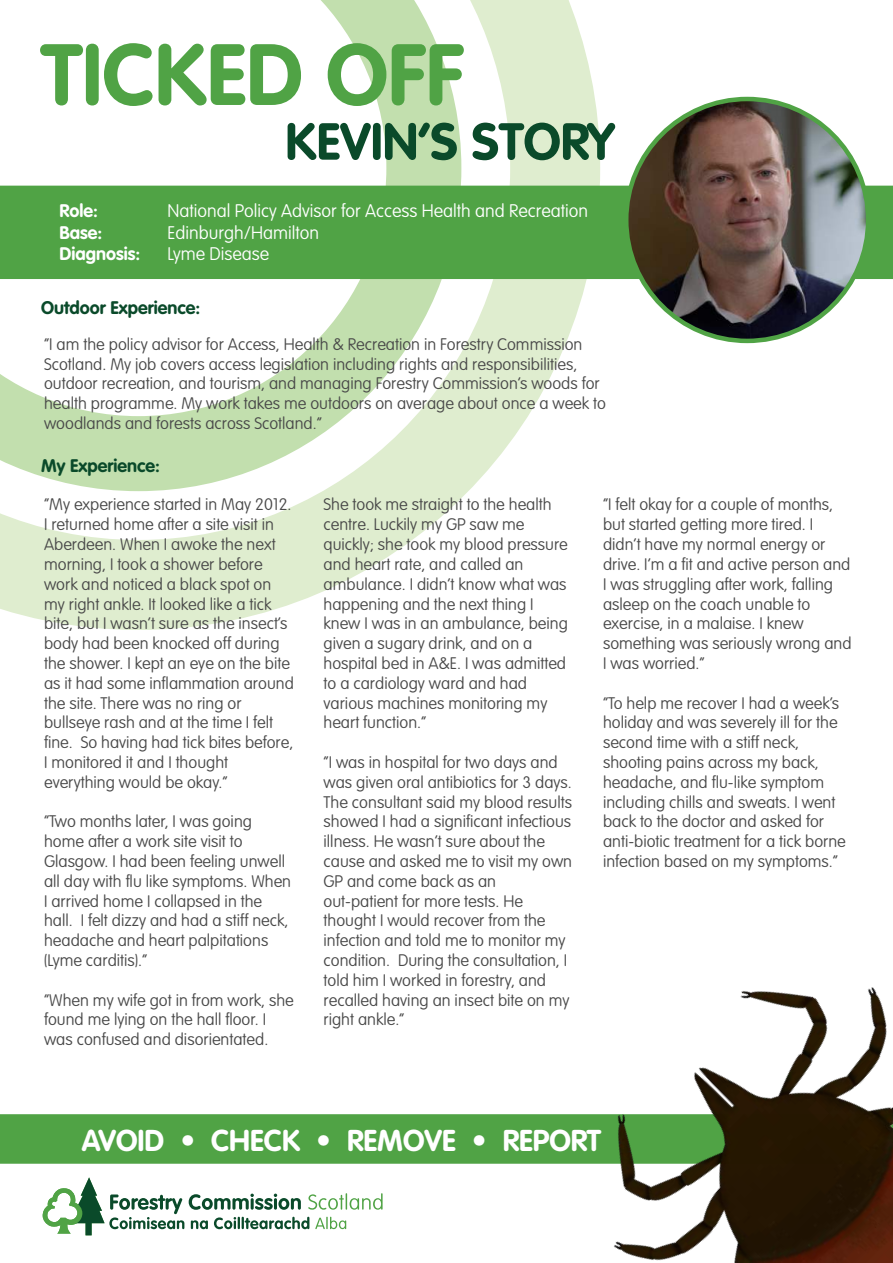
<style>
.page{position:relative;width:893px;height:1263px;background:#fff}
.page>*{position:absolute;margin:0;border:0;box-sizing:border-box;transform-origin:0 0}
.t1{font:700 85.35px "VAG Rounded LT";color:#50a345}
.t2{font:700 51.3px "VAG Rounded LT";color:#0a4a2a}
.t3{font:700 29.7px "VAG Rounded LT";color:#fff}
.t4{font:100 18px "VAG Rounded LT";color:#fff}
.t5{font:700 18px "VAG Rounded LT";color:#0a4a2a}
.t6{font:700 18px "VAG Rounded LT";color:#fff}
.t7{font:100 16.5px/19.8px "VAG Rounded LT";color:#494949}
</style>
<div class="page">
<svg style="left:0;top:0;width:600px;height:630px"></svg>
<svg style="left:0;top:0;width:461px;height:491px"></svg>
<div style="left:0;top:186px;width:893px;height:93px;background:#50a345"></div>
<img style="left:626px;top:99px;width:242px;height:242px;border-radius:119px">
<svg style="left:43px;top:1177px;width:340px;height:58px"></svg>
<div style="left:0;top:1114px;width:460px;height:50px;background:#50a345"></div>
<img style="left:460px;top:987px;width:433px;height:276px">
<h1 class="t1" style="left:41px;top:25px;width:424px">TICKED OFF</h1>
<h2 class="t2" style="left:285px;top:111px;width:331px">KEVIN’S STORY</h2>
<p class="t6" style="left:59px;top:200px;width:40px">Role:</p>
<p class="t4" style="left:167px;top:200px;width:422px">National Policy Advisor for Access Health and Recreation</p>
<p class="t6" style="left:59px;top:222px;width:44px">Base:</p>
<p class="t4" style="left:168px;top:222px;width:153px">Edinburgh/Hamilton</p>
<p class="t6" style="left:59px;top:243px;width:82px">Diagnosis:</p>
<p class="t4" style="left:168px;top:244px;width:103px">Lyme Disease</p>
<p class="t5" style="left:41px;top:297px;width:161px">Outdoor Experience:</p>
<p class="t7" style="left:44px;top:335px;width:563px">“I am the policy advisor for Access, Health &amp; Recreation in Forestry Commission Scotland. My job covers access legislation including rights and responsibilities, outdoor recreation, and tourism, and managing Forestry Commission’s woods for health programme. My work takes me outdoors on average about once a week to woodlands and forests across Scotland.”</p>
<p class="t5" style="left:41px;top:455px;width:120px">My Experience:</p>
<p class="t7" style="left:44px;top:495px;width:251px">“My experience started in May 2012.<br>I returned home after a site visit in<br>Aberdeen. When I awoke the next morning, I took a shower before work and noticed a black spot on my right ankle. It looked like a tick bite, but I wasn’t sure as the insect’s body had been knocked off during the shower. I kept an eye on the bite as it had some inflammation around the site. There was no ring or bullseye rash and at the time I felt fine. So having had tick bites before,<br>I monitored it and I thought everything would be okay.”</p>
<p class="t7" style="left:44px;top:812px;width:249px">“Two months later, I was going home after a work site visit to<br>Glasgow. I had been feeling unwell all day with flu like symptoms. When<br>I arrived home I collapsed in the hall. I felt dizzy and had a stiff neck, headache and heart palpitations (Lyme carditis).”</p>
<p class="t7" style="left:44px;top:990px;width:251px">“When my wife got in from work, she found me lying on the hall floor. I was confused and disorientated.</p>
<p class="t7" style="left:324px;top:495px;width:246px">She took me straight to the health centre. Luckily my GP saw me quickly; she took my blood pressure and heart rate, and called an ambulance. I didn’t know what was happening and the next thing I knew I was in an ambulance, being given a sugary drink, and on a hospital bed in A&amp;E. I was admitted to a cardiology ward and had various machines monitoring my heart function.”</p>
<p class="t7" style="left:324px;top:753px;width:250px">“I was in hospital for two days and was given oral antibiotics for 3 days.<br>The consultant said my blood results showed I had a significant infectious illness. He wasn’t sure about the cause and asked me to visit my own<br>GP and come back as an out-patient for more tests. He thought I would recover from the infection and told me to monitor my condition. During the consultation, I told him I worked in forestry, and recalled having an insect bite on my right ankle.”</p>
<p class="t7" style="left:603px;top:495px;width:250px">“I felt okay for a couple of months, but started getting more tired. I didn’t have my normal energy or drive. I’m a fit and active person and<br>I was struggling after work, falling asleep on the coach unable to exercise, in a malaise. I knew something was seriously wrong and<br>I was worried.”</p>
<p class="t7" style="left:603px;top:693px;width:244px">“To help me recover I had a week’s holiday and was severely ill for the second time with a stiff neck, shooting pains across my back, headache, and flu-like symptom including chills and sweats. I went back to the doctor and asked for anti-biotic treatment for a tick borne infection based on my symptoms.”</p>
<h3 class="t3" style="left:82px;top:1123px;width:521px">AVOID • CHECK • REMOVE • REPORT</h3>
</div>
